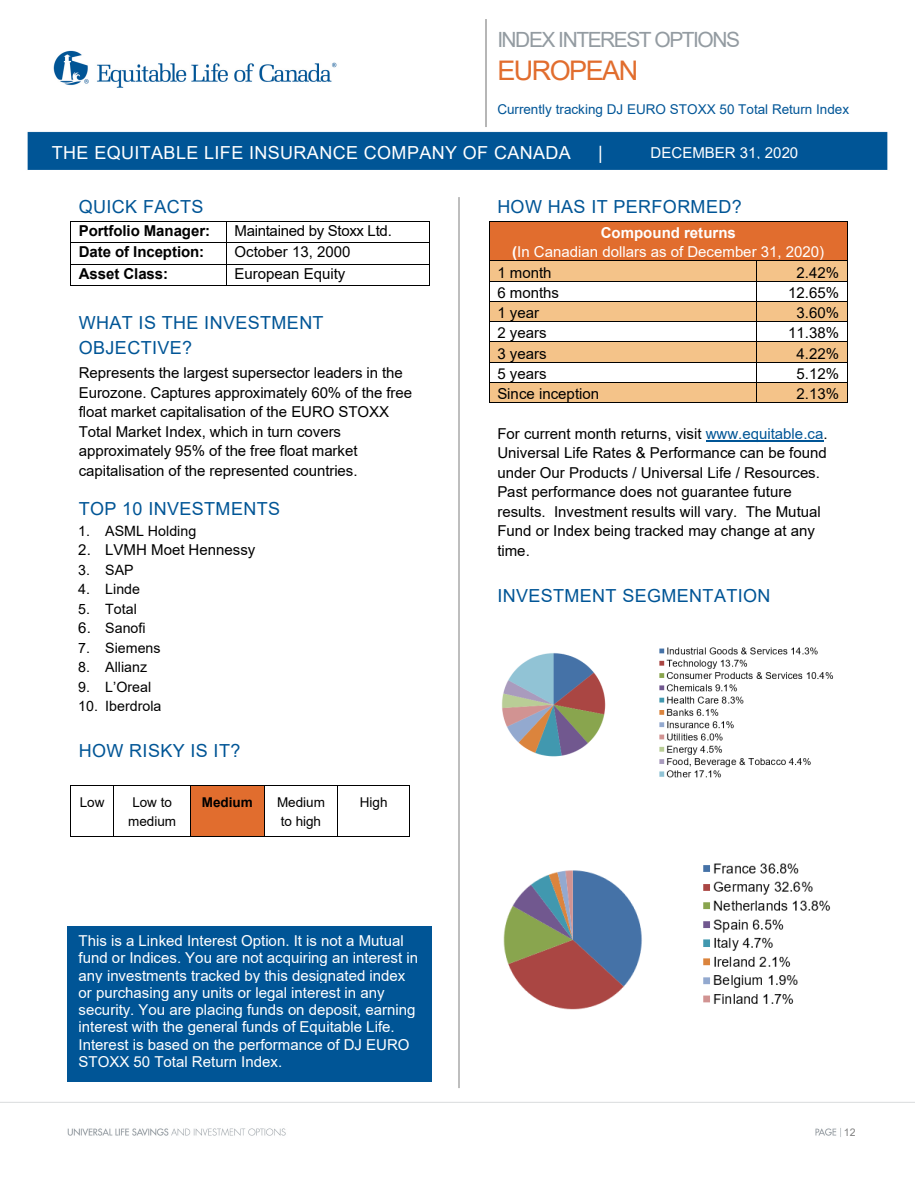
<style>
.page{position:relative;width:918px;height:1188px;background:#fff}
.page>*{position:absolute;margin:0;border:0;box-sizing:border-box;transform-origin:0 0}
.t1{font:27px "Arial";letter-spacing:-.055em;color:#e16d2e}
.t2{font:21px "Arial";letter-spacing:-.07em;color:#939ba1}
.t3{font:18px/24.9px "Arial";letter-spacing:.02em;color:#005596}
.t4{font:18px "Arial";letter-spacing:.02em;color:#fff}
.t5{font:15px/19.5px "Arial";letter-spacing:-.005em;color:#000}
.t6{font:15px/17.2px "Arial";color:#fff}
.t7{font:700 15px "Arial";letter-spacing:-.005em;color:#000}
.t8{font:700 15px "Arial";color:#fff}
.t9{font:14.25px "Arial";color:#000}
.t10{font:13.5px "Arial";color:#005597}
.t11{font:13.5px/18.6px "Arial";letter-spacing:-.005em;color:#000;text-align:center}
.t12{font:700 13.5px "Arial";color:#000}
.t13{font:10.5px "Arial";color:#808080}
.s1{font-size:15px}
.s2{font-weight:700}
.s3{color:#005596}
</style>
<div class="page">
<img style="left:27px;top:50px;width:861px;height:120px">
<img style="left:0;top:1102px;width:914px;height:35px">
<div style="left:490px;top:222px;width:357px;height:39px;background:#e16d2e"></div>
<hr style="left:490px;top:221px;width:357px;height:1px;background:#000">
<hr style="left:489px;top:222px;width:1px;height:39px;background:#000">
<hr style="left:847px;top:222px;width:1px;height:39px;background:#000">
<div style="left:490px;top:261px;width:266px;height:20px;background:#f4c389"></div>
<div style="left:757px;top:261px;width:90px;height:20px;background:#f4c389"></div>
<hr style="left:490px;top:261px;width:266px;height:1px;background:#000">
<hr style="left:757px;top:261px;width:90px;height:1px;background:#000">
<hr style="left:490px;top:281px;width:266px;height:1px;background:#000">
<hr style="left:757px;top:281px;width:90px;height:1px;background:#000">
<div style="left:490px;top:302px;width:266px;height:19px;background:#f4c389"></div>
<div style="left:757px;top:302px;width:90px;height:19px;background:#f4c389"></div>
<hr style="left:490px;top:301px;width:266px;height:1px;background:#000">
<hr style="left:757px;top:301px;width:90px;height:1px;background:#000">
<hr style="left:490px;top:321px;width:266px;height:1px;background:#000">
<hr style="left:757px;top:321px;width:90px;height:1px;background:#000">
<div style="left:490px;top:342px;width:266px;height:20px;background:#f4c389"></div>
<div style="left:757px;top:342px;width:90px;height:20px;background:#f4c389"></div>
<hr style="left:490px;top:342px;width:266px;height:1px;background:#000">
<hr style="left:757px;top:342px;width:90px;height:1px;background:#000">
<hr style="left:490px;top:362px;width:266px;height:1px;background:#000">
<hr style="left:757px;top:362px;width:90px;height:1px;background:#000">
<div style="left:490px;top:383px;width:266px;height:19px;background:#f4c389"></div>
<div style="left:757px;top:383px;width:90px;height:19px;background:#f4c389"></div>
<hr style="left:490px;top:382px;width:266px;height:1px;background:#000">
<hr style="left:757px;top:382px;width:90px;height:1px;background:#000">
<svg style="left:489px;top:261px;width:1px;height:142px"></svg>
<hr style="left:490px;top:402px;width:266px;height:1px;background:#000">
<svg style="left:756px;top:261px;width:1px;height:142px"></svg>
<hr style="left:757px;top:402px;width:90px;height:1px;background:#000">
<svg style="left:847px;top:261px;width:1px;height:142px"></svg>
<hr style="left:706px;top:441px;width:117px;height:1px;background:#005596">
<img style="left:502px;top:647px;width:332px;height:131px">
<img style="left:503px;top:863px;width:328px;height:147px">
<div style="left:67px;top:926px;width:365px;height:156px;background:#005596"></div>
<hr style="left:459px;top:197px;width:1px;height:891px;background:#7f7f7f">
<hr style="left:485px;top:19px;width:2px;height:108px;background:#7f7f7f">
<hr style="left:71px;top:221px;width:155px;height:1px;background:#000">
<hr style="left:227px;top:221px;width:202px;height:1px;background:#000">
<hr style="left:71px;top:243px;width:155px;height:1px;background:#000">
<hr style="left:227px;top:243px;width:202px;height:1px;background:#000">
<hr style="left:71px;top:264px;width:155px;height:1px;background:#000">
<hr style="left:227px;top:264px;width:202px;height:1px;background:#000">
<svg style="left:70px;top:221px;width:1px;height:65px"></svg>
<hr style="left:71px;top:285px;width:155px;height:1px;background:#000">
<svg style="left:226px;top:221px;width:1px;height:65px"></svg>
<hr style="left:227px;top:285px;width:202px;height:1px;background:#000">
<svg style="left:429px;top:221px;width:1px;height:65px"></svg>
<div style="left:191px;top:785px;width:73px;height:51px;background:#e16d2e"></div>
<hr style="left:71px;top:785px;width:42px;height:1px;background:#000">
<hr style="left:114px;top:785px;width:76px;height:1px;background:#000">
<hr style="left:191px;top:785px;width:73px;height:1px;background:#000">
<hr style="left:264px;top:785px;width:74px;height:1px;background:#000">
<hr style="left:338px;top:785px;width:71px;height:1px;background:#000">
<hr style="left:70px;top:785px;width:1px;height:51px;background:#000">
<hr style="left:71px;top:836px;width:42px;height:1px;background:#000">
<hr style="left:113px;top:785px;width:1px;height:51px;background:#000">
<hr style="left:114px;top:836px;width:76px;height:1px;background:#000">
<hr style="left:190px;top:785px;width:1px;height:51px;background:#000">
<hr style="left:191px;top:836px;width:73px;height:1px;background:#000">
<hr style="left:264px;top:785px;width:1px;height:51px;background:#000">
<hr style="left:264px;top:836px;width:74px;height:1px;background:#000">
<hr style="left:338px;top:785px;width:1px;height:51px;background:#000">
<hr style="left:338px;top:836px;width:71px;height:1px;background:#000">
<hr style="left:409px;top:785px;width:1px;height:51px;background:#000">
<h2 class="t2" style="left:497px;top:25px;width:244px">INDEX INTEREST OPTIONS</h2>
<h1 class="t1" style="left:497px;top:52px;width:142px">EUROPEAN</h1>
<p class="t10" style="left:497px;top:100px;width:353px">Currently tracking DJ EURO STOXX 50 Total Return Index</p>
<p class="t6" style="left:651px;top:144px;width:149px">DECEMBER 31, 2020</p>
<p class="t4" style="left:52px;top:141px;width:520px">THE EQUITABLE LIFE INSURANCE COMPANY OF CANADA</p>
<p class="t4" style="left:598px;top:141px;width:6px">|</p>
<p class="t3" style="left:79px;top:194px;width:126px">QUICK FACTS</p>
<p class="t7" style="left:79px;top:220px;width:133px">Portfolio Manager:</p>
<p class="t5" style="left:234px;top:221px;width:159px">Maintained by Stoxx Ltd.</p>
<p class="t7" style="left:79px;top:242px;width:127px">Date of Inception:</p>
<p class="t5" style="left:234px;top:242px;width:118px">October 13, 2000</p>
<p class="t7" style="left:79px;top:263px;width:91px">Asset Class:</p>
<p class="t5" style="left:234px;top:264px;width:112px">European Equity</p>
<p class="t3" style="left:79px;top:310px;width:246px">WHAT IS THE INVESTMENT<br>OBJECTIVE?</p>
<p class="t5" style="left:79px;top:363px;width:335px">Represents the largest supersector leaders in the Eurozone. Captures approximately 60% of the free float market capitalisation of the EURO STOXX Total Market Index, which in turn covers approximately 95% of the free float market capitalisation of the represented countries.</p>
<p class="t3" style="left:79px;top:496px;width:203px">TOP 10 INVESTMENTS</p>
<p class="t9" style="left:78px;top:521px;width:119px">1. ASML Holding</p>
<p class="t5" style="left:78px;top:540px;width:179px">2. LVMH Moet Hennessy</p>
<p class="t9" style="left:78px;top:560px;width:57px">3. SAP</p>
<p class="t9" style="left:78px;top:579px;width:63px">4. Linde</p>
<p class="t9" style="left:78px;top:599px;width:60px">5. Total</p>
<p class="t9" style="left:78px;top:618px;width:69px"><span class="s1">6.</span> Sanofi</p>
<p class="t9" style="left:78px;top:638px;width:84px">7. Siemens</p>
<p class="t9" style="left:78px;top:657px;width:70px">8. Allianz</p>
<p class="t9" style="left:78px;top:677px;width:74px">9. L’Oreal</p>
<p class="t9" style="left:78px;top:696px;width:85px">10. Iberdrola</p>
<p class="t3" style="left:79px;top:738px;width:163px">HOW RISKY IS IT?</p>
<p class="t11" style="left:80px;top:793px;width:26px">Low</p>
<p class="t11" style="left:128px;top:793px;width:49px">Low to medium</p>
<p class="t12" style="left:202px;top:793px;width:53px">Medium</p>
<p class="t11" style="left:277px;top:793px;width:49px;text-align:left">Medium to high</p>
<p class="t11" style="left:360px;top:793px;width:29px">High</p>
<p class="t6" style="left:79px;top:932px;width:341px">This is a Linked Interest Option. It is not a Mutual fund or Indices. You are not acquiring an interest in any investments tracked by this designated index or purchasing any units or legal interest in any security. You are placing funds on deposit, earning interest with the general funds of Equitable Life.<br>Interest is based on the performance of DJ EURO STOXX 50 Total Return Index.</p>
<p class="t3" style="left:497px;top:194px;width:246px">HOW HAS IT PERFORMED?</p>
<p class="t8" style="left:601px;top:222px;width:137px">Compound returns</p>
<p class="t6" style="left:512px;top:244px;width:313px"><span class="s2">(</span>In Canadian dollars as of December 31, 2020)</p>
<p class="t5" style="left:497px;top:263px;width:56px">1 month</p>
<p class="t5" style="left:796px;top:263px;width:44px">2.42%</p>
<p class="t5" style="left:497px;top:283px;width:63px">6 months</p>
<p class="t5" style="left:788px;top:283px;width:52px">12.65%</p>
<p class="t5" style="left:497px;top:303px;width:43px">1 year</p>
<p class="t5" style="left:796px;top:303px;width:44px">3.60%</p>
<p class="t5" style="left:497px;top:323px;width:51px">2 years</p>
<p class="t5" style="left:788px;top:323px;width:52px">11.38%</p>
<p class="t5" style="left:497px;top:344px;width:51px">3 years</p>
<p class="t5" style="left:796px;top:344px;width:44px">4.22%</p>
<p class="t5" style="left:497px;top:364px;width:51px">5 years</p>
<p class="t5" style="left:796px;top:364px;width:44px">5.12%</p>
<p class="t5" style="left:497px;top:384px;width:103px">Since inception</p>
<p class="t5" style="left:796px;top:384px;width:44px">2.13%</p>
<p class="t5" style="left:497px;top:424px;width:332px">For current month returns, visit <span class="s3">www.equitable.ca</span>.<br>Universal Life Rates &amp; Performance can be found under Our Products / Universal Life / Resources.<br>Past performance does not guarantee future results. Investment results will vary. The Mutual Fund or Index being tracked may change at any time.</p>
<p class="t3" style="left:497px;top:583px;width:275px">INVESTMENT SEGMENTATION</p>
<p class="t13" style="left:844px;top:1125px;width:13px">12</p>
</div>
